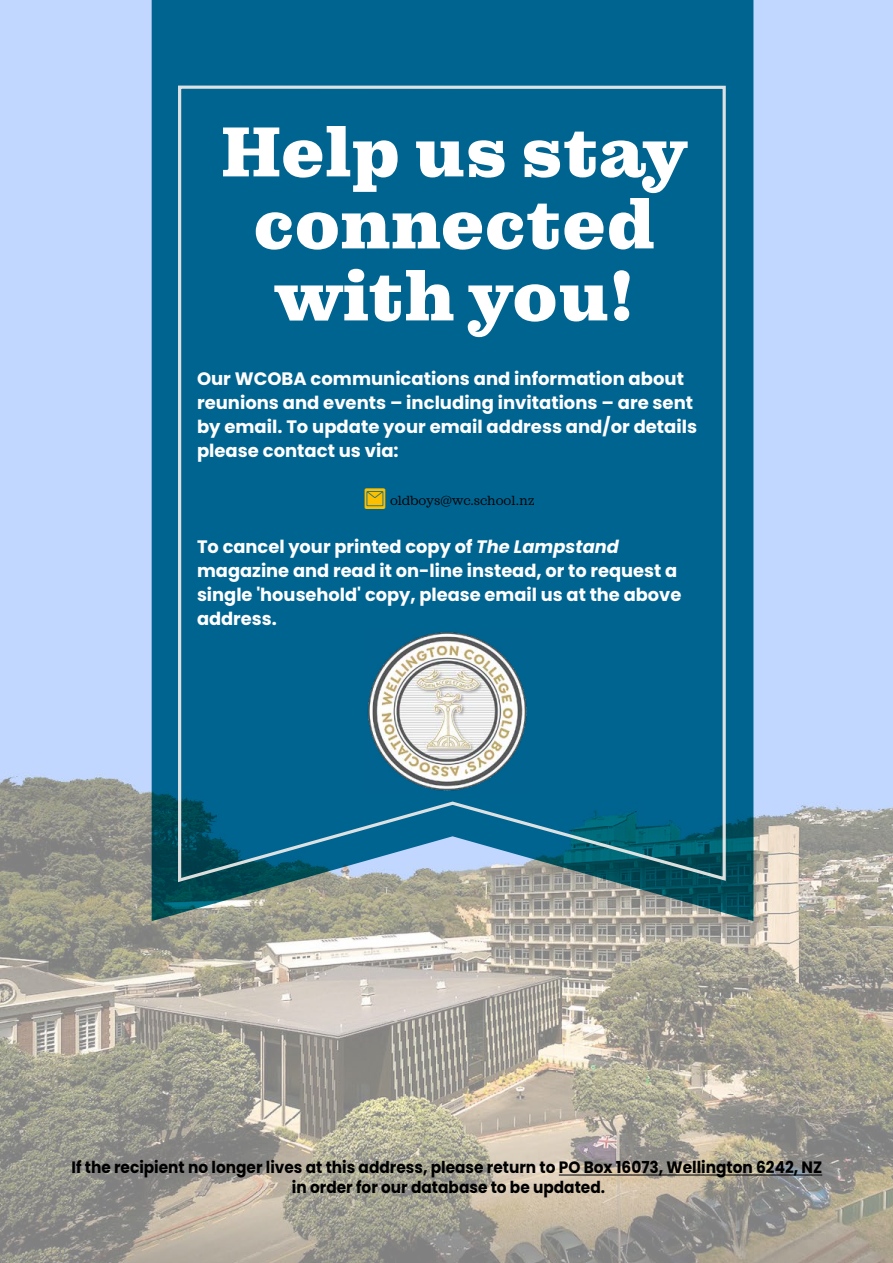
<style>
.page{position:relative;width:893px;height:1263px;background:#fff}
.page>*{position:absolute;margin:0;border:0;box-sizing:border-box;transform-origin:0 0}
.t1{font:900 72px/72px "Pulpo";color:#fff;text-align:center}
.t2{font:30px "Social Icons Pro Set 1 Rounded";color:#fcc000}
.t3{font:700 18px/24px "Poppins";color:#fff}
.t4{font:700 16.5px/19.5px "Poppins";color:#000;text-align:center;scale:.93 1}
.t5{font:13.5px "Sagona";letter-spacing:-.01em;color:#000}
.s1{font-style:italic}
</style>
<div class="page">
<img style="left:0;top:0;width:893px;height:1263px">
<svg style="left:152px;top:0;width:601px;height:921px;background:#1a6c8d"></svg>
<svg style="left:176px;top:84px;width:551px;height:800px;background:#086792"></svg>
<img style="left:364px;top:629px;width:165px;height:165px">
<hr style="left:559px;top:1174px;width:263px;height:1px;background:#000">
<h1 class="t1" style="left:221px;top:118px;width:467px">Help us stay connected with you!</h1>
<p class="t3" style="left:197px;top:366px;width:502px">Our WCOBA communications and information about reunions and events – including invitations – are sent by email. To update your email address and/or details please contact us via:</p>
<h2 class="t2" style="left:364px;top:484px;width:24px">0</h2>
<p class="t5" style="left:390px;top:492px;width:146px">oldboys@wc.school.nz</p>
<p class="t3" style="left:197px;top:534px;width:486px">To cancel your printed copy of <span class="s1">The Lampstand </span>magazine and read it on-line instead, or to request a single 'household' copy, please email us at the above address.</p>
<p class="t4" style="left:71px;top:1158px;width:809px">If the recipient no longer lives at this address, please return to PO Box 16073, Wellington 6242, NZ in order for our database to be updated.</p>
</div>
